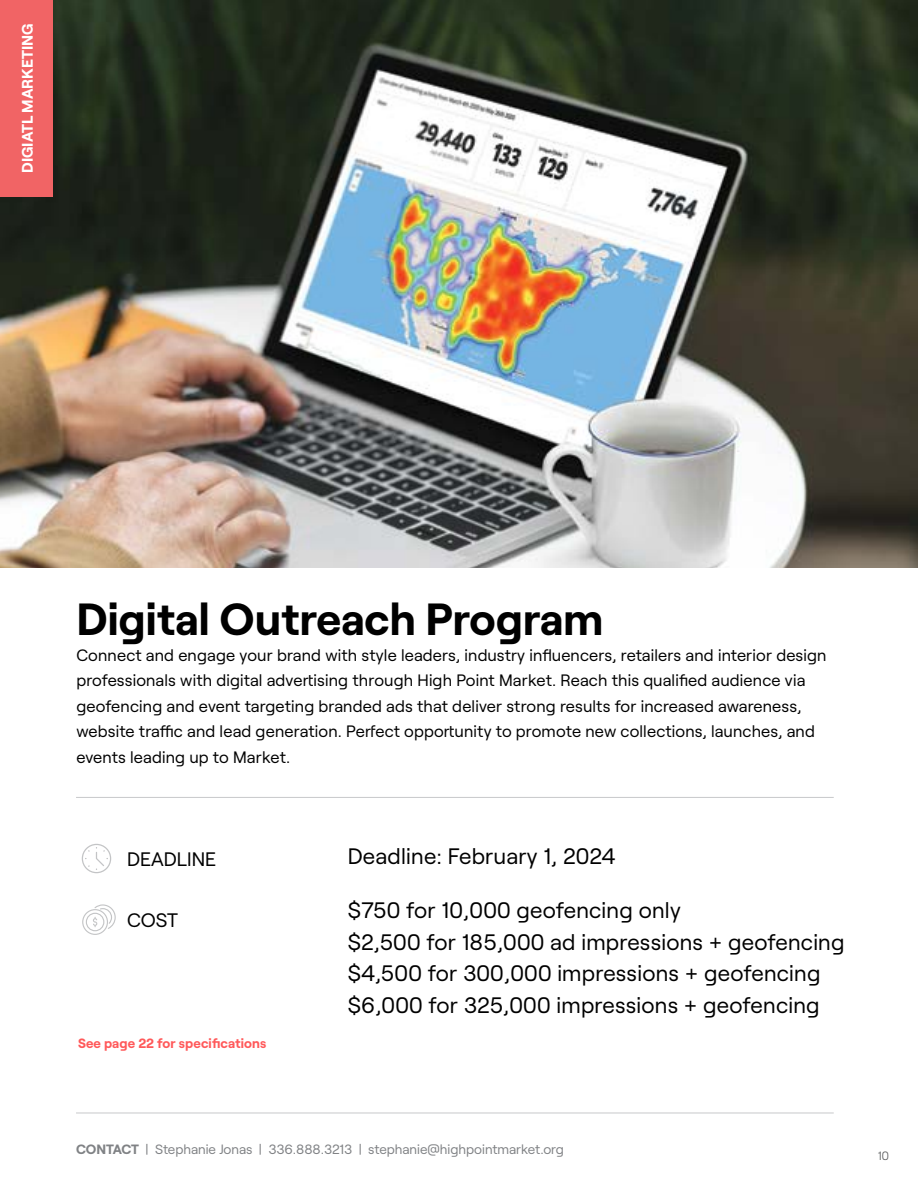
<style>
.page{position:relative;width:918px;height:1188px;background:#fff}
.page>*{position:absolute;margin:0;border:0;box-sizing:border-box;transform-origin:0 0}
.t1{font:700 45px "Roobert";color:#000}
.t2{font:22.35px/31.5px "Roobert";letter-spacing:.01em;color:#000}
.t3{font:19.5px "Roobert";color:#000}
.t4{font:16.5px/25.5px "Roobert";letter-spacing:.01em;color:#000}
.t5{font:700 15.3px "Roobert";color:#fff}
.t6{font:13.5px "Roobert";color:#808285}
.t7{font:700 13.5px "Roobert";letter-spacing:.01em;color:#ff595a}
.t8{font:300 12px "Roobert";color:#58595b}
.s1{font-weight:700}
</style>
<div class="page">
<img style="left:0;top:0;width:918px;height:567px">
<hr style="left:76px;top:797px;width:758px;height:1px;background:#939598">
<svg style="left:82px;top:844px;width:29px;height:29px"></svg>
<svg style="left:82px;top:904px;width:34px;height:31px"></svg>
<div style="left:0;top:0;width:53px;height:197px;background:#f16465"></div>
<hr style="left:76px;top:1113px;width:758px;height:1px;background:#939598">
<p class="t5" style="left:16px;top:173px;width:151px;rotate:-90deg">DIGIATL MARKETING</p>
<h1 class="t1" style="left:76px;top:584px;width:529px">Digital Outreach Program</h1>
<p class="t4" style="left:76px;top:641px;width:752px">Connect and engage your brand with style leaders, industry influencers, retailers and interior design professionals with digital advertising through High Point Market. Reach this qualified audience via geofencing and event targeting branded ads that deliver strong results for increased awareness, website traffic and lead generation. Perfect opportunity to promote new collections, launches, and events leading up to Market.</p>
<p class="t3" style="left:127px;top:844px;width:91px">DEADLINE</p>
<p class="t3" style="left:127px;top:905px;width:52px">COST</p>
<p class="t7" style="left:78px;top:1033px;width:190px">See page 22 for specifications</p>
<h2 class="t2" style="left:348px;top:838px;width:270px">Deadline: February 1, 2024</h2>
<h2 class="t2" style="left:348px;top:893px;width:498px">$750 for 10,000 geofencing only<br>$2,500 for 185,000 ad impressions + geofencing $4,500 for 300,000 impressions + geofencing $6,000 for 325,000 impressions + geofencing</h2>
<p class="t6" style="left:76px;top:1139px;width:489px"><span class="s1">CONTACT</span> | Stephanie Jonas | 336.888.3213 | stephanie@highpointmarket.org</p>
<p class="t8" style="left:878px;top:1147px;width:13px">10</p>
</div>
